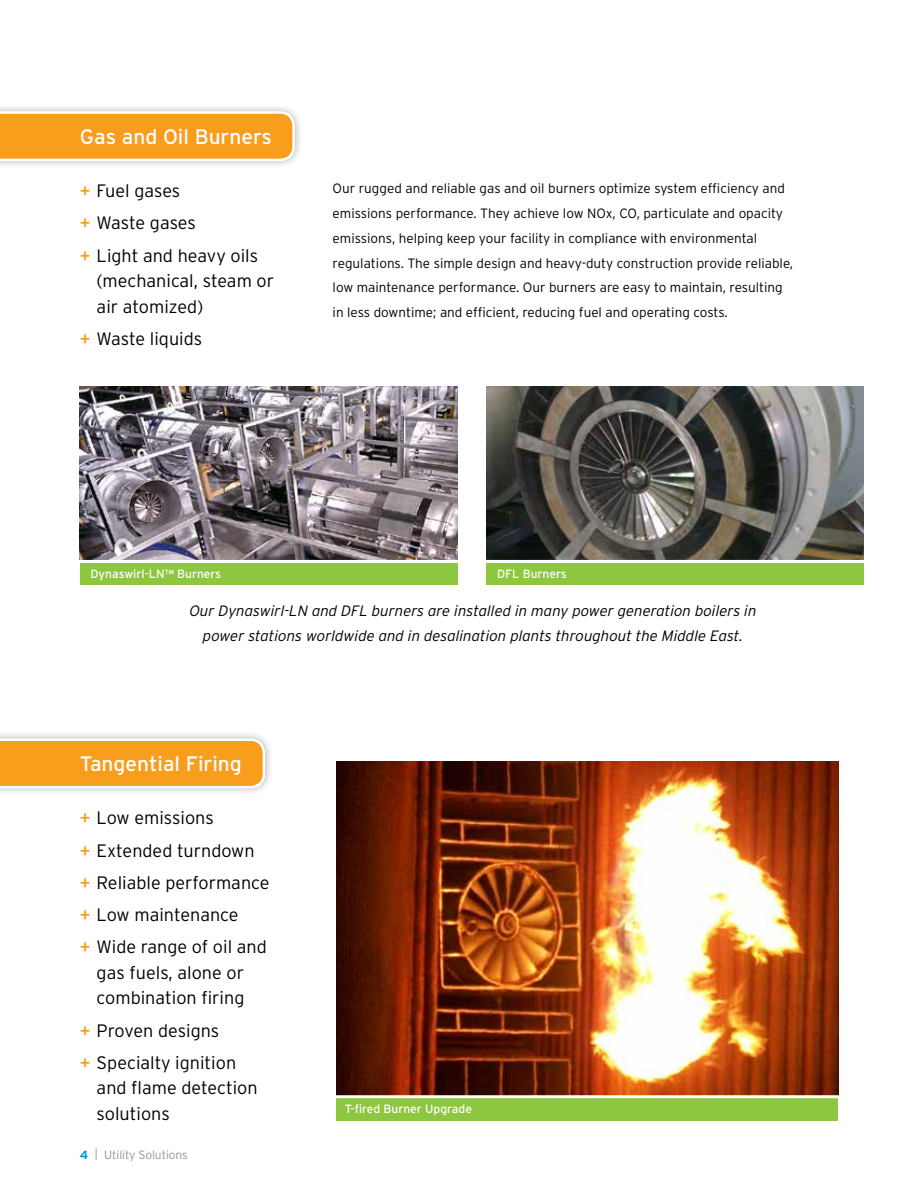
<style>
.page{position:relative;width:918px;height:1188px;background:#fff}
.page>*{position:absolute;margin:0;border:0;box-sizing:border-box;transform-origin:0 0}
.t1{font:21px "Interstate";color:#fff}
.t2{font:300 18px/32.2px "Interstate";color:#000}
.t3{font:italic 300 15px/24.8px "Interstate";color:#000;text-align:center}
.t4{font:300 13.5px/24.8px "Interstate";color:#000}
.t5{font:12px "Interstate";color:#fff}
.t6{font:300 12px "Interstate";letter-spacing:-.01em;color:#939598}
.s1{font-weight:400;color:#f99d1c}
.s2{font-weight:700;color:#0099d8}
</style>
<div class="page">
<div style="left:0;top:103px;width:303px;height:66px;background:#000;opacity:.3"></div>
<svg style="left:0;top:111px;width:295px;height:50px;background:#f9a735"></svg>
<div style="left:0;top:730px;width:273px;height:67px;background:#000;opacity:.3"></div>
<svg style="left:0;top:738px;width:265px;height:50px;background:#f9a735"></svg>
<div style="left:336px;top:1097px;width:502px;height:23px;background:#8dc63f"></div>
<img style="left:336px;top:761px;width:502px;height:334px">
<hr style="left:332px;top:1095px;width:510px;height:3px;background:#fff">
<div style="left:80px;top:561px;width:377px;height:24px;background:#8dc63f"></div>
<div style="left:487px;top:561px;width:377px;height:24px;background:#8dc63f"></div>
<img style="left:80px;top:386px;width:377px;height:174px">
<img style="left:487px;top:386px;width:377px;height:174px">
<hr style="left:78px;top:560px;width:381px;height:3px;background:#fff">
<hr style="left:485px;top:560px;width:381px;height:3px;background:#fff">
<h1 class="t1" style="left:80px;top:124px;width:193px">Gas and Oil Burners</h1>
<h2 class="t2" style="left:80px;top:174px;width:180px"><span class="s1">+</span> Fuel gases<br><span class="s1">+</span> Waste gases<br><span class="s1">+</span> Light and heavy oils</h2>
<h2 class="t2" style="left:97px;top:268px;width:179px;line-height:25.5px">(mechanical, steam or air atomized)</h2>
<h2 class="t2" style="left:80px;top:322px;width:124px"><span class="s1">+</span> Waste liquids</h2>
<p class="t4" style="left:333px;top:176px;width:462px">Our rugged and reliable gas and oil burners optimize system efficiency and emissions performance. They achieve low NOx, CO, particulate and opacity emissions, helping keep your facility in compliance with environmental regulations. The simple design and heavy-duty construction provide reliable, low maintenance performance. Our burners are easy to maintain, resulting in less downtime; and efficient, reducing fuel and operating costs.</p>
<p class="t5" style="left:90px;top:567px;width:132px">Dynaswirl-LN™ Burners</p>
<p class="t5" style="left:497px;top:567px;width:71px">DFL Burners</p>
<p class="t3" style="left:188px;top:599px;width:569px">Our Dynaswirl-LN and DFL burners are installed in many power generation boilers in power stations worldwide and in desalination plants throughout the Middle East.</p>
<h1 class="t1" style="left:80px;top:752px;width:163px">Tangential Firing</h1>
<h2 class="t2" style="left:80px;top:802px;width:191px"><span class="s1">+</span> Low emissions<br><span class="s1">+</span> Extended turndown <span class="s1">+</span> Reliable performance <span class="s1">+</span> Low maintenance<br><span class="s1">+</span> Wide range of oil and</h2>
<h2 class="t2" style="left:97px;top:960px;width:149px;line-height:25.5px">gas fuels, alone or combination firing</h2>
<h2 class="t2" style="left:80px;top:1014px;width:158px"><span class="s1">+</span> Proven designs<br><span class="s1">+</span> Specialty ignition</h2>
<h2 class="t2" style="left:97px;top:1075px;width:163px;line-height:25.5px">and flame detection solutions</h2>
<p class="t6" style="left:80px;top:1148px;width:109px"><span class="s2">4</span> | Utility Solutions</p>
<p class="t5" style="left:345px;top:1102px;width:129px">T-fired Burner Upgrade</p>
</div>
